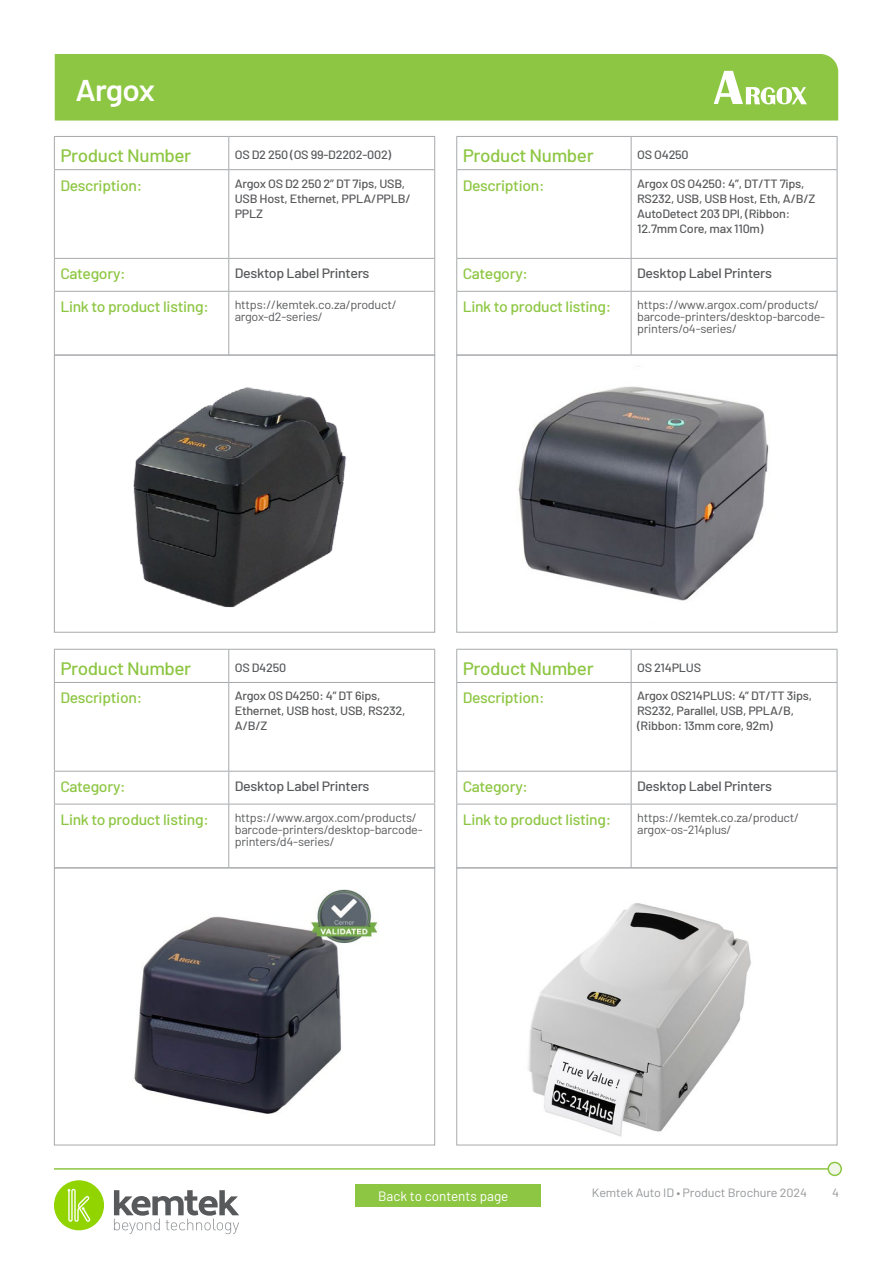
<style>
.page{position:relative;width:893px;height:1263px;background:#fff}
.page>*{position:absolute;margin:0;border:0;box-sizing:border-box;transform-origin:0 0}
.t1{font:600 30px "Barlow";letter-spacing:-.03em;color:#fff;scale:1.05 1}
.t2{font:500 18px "Barlow";letter-spacing:-.02em;color:#8dc642;scale:1.05 1}
.t3{font:500 15px "Barlow";letter-spacing:-.02em;color:#8dc642;scale:1.05 1}
.t4{font:500 13.5px "Barlow";letter-spacing:-.02em;color:#58595b;scale:1.05 1}
.t5{font:13.5px "Barlow";color:#fff}
.t6{font:500 12px/15px "Barlow";letter-spacing:-.02em;color:#58595b;scale:1.05 1}
.t7{font:12px/12px "Barlow";letter-spacing:-.02em;color:#58595b;scale:1.05 1}
.t8{font:12px "Barlow";letter-spacing:-.01em;color:#939598;scale:1.05 1}
</style>
<div class="page">
<svg style="left:114px;top:1190px;width:125px;height:44px"></svg>
<div style="left:54px;top:1180px;width:50px;height:50px;background:#91d400;border-radius:50%"></div>
<svg style="left:68px;top:1189px;width:23px;height:33px"></svg>
<hr style="left:54px;top:1168px;width:785px;height:2px;background:#8dc642">
<div style="left:828px;top:1162px;width:13px;height:13px;background:#f1f7e8;border-radius:50%"></div>
<div style="left:827px;top:1162px;width:15px;height:14px;border:2px solid #8dc642;border-radius:50%"></div>
<div style="left:55px;top:54px;width:783px;height:67px;background:#8dc642"></div>
<div style="left:355px;top:1185px;width:185px;height:22px;background:#8dc642"></div>
<img style="left:133px;top:387px;width:213px;height:221px">
<div style="left:54px;top:355px;width:381px;height:278px;border:1px solid #a7a9ac"></div>
<img style="left:134px;top:889px;width:244px;height:225px">
<div style="left:54px;top:867px;width:381px;height:278px;border:1px solid #a7a9ac"></div>
<img style="left:518px;top:366px;width:251px;height:235px">
<div style="left:456px;top:355px;width:381px;height:278px;border:1px solid #a7a9ac"></div>
<img style="left:528px;top:903px;width:223px;height:234px">
<div style="left:456px;top:867px;width:381px;height:278px;border:1px solid #a7a9ac"></div>
<hr style="left:54px;top:136px;width:175px;height:1px;background:#a7a9ac">
<hr style="left:54px;top:137px;width:1px;height:32px;background:#a7a9ac">
<hr style="left:229px;top:136px;width:206px;height:1px;background:#a7a9ac">
<hr style="left:228px;top:137px;width:1px;height:32px;background:#a7a9ac">
<hr style="left:434px;top:137px;width:1px;height:32px;background:#a7a9ac">
<hr style="left:54px;top:169px;width:175px;height:1px;background:#a7a9ac">
<hr style="left:54px;top:170px;width:1px;height:88px;background:#a7a9ac">
<hr style="left:229px;top:169px;width:206px;height:1px;background:#a7a9ac">
<hr style="left:228px;top:170px;width:1px;height:88px;background:#a7a9ac">
<hr style="left:434px;top:170px;width:1px;height:88px;background:#a7a9ac">
<hr style="left:54px;top:258px;width:175px;height:1px;background:#a7a9ac">
<hr style="left:54px;top:259px;width:1px;height:32px;background:#a7a9ac">
<hr style="left:229px;top:258px;width:206px;height:1px;background:#a7a9ac">
<hr style="left:228px;top:259px;width:1px;height:32px;background:#a7a9ac">
<hr style="left:434px;top:259px;width:1px;height:32px;background:#a7a9ac">
<hr style="left:54px;top:291px;width:175px;height:1px;background:#a7a9ac">
<hr style="left:54px;top:292px;width:1px;height:63px;background:#a7a9ac">
<hr style="left:229px;top:291px;width:206px;height:1px;background:#a7a9ac">
<hr style="left:228px;top:292px;width:1px;height:63px;background:#a7a9ac">
<hr style="left:434px;top:292px;width:1px;height:63px;background:#a7a9ac">
<hr style="left:54px;top:355px;width:175px;height:1px;background:#a7a9ac">
<hr style="left:229px;top:355px;width:206px;height:1px;background:#a7a9ac">
<hr style="left:54px;top:649px;width:175px;height:1px;background:#a7a9ac">
<hr style="left:54px;top:650px;width:1px;height:32px;background:#a7a9ac">
<hr style="left:229px;top:649px;width:206px;height:1px;background:#a7a9ac">
<hr style="left:228px;top:650px;width:1px;height:32px;background:#a7a9ac">
<hr style="left:434px;top:650px;width:1px;height:32px;background:#a7a9ac">
<hr style="left:54px;top:682px;width:175px;height:1px;background:#a7a9ac">
<hr style="left:54px;top:683px;width:1px;height:88px;background:#a7a9ac">
<hr style="left:229px;top:682px;width:206px;height:1px;background:#a7a9ac">
<hr style="left:228px;top:683px;width:1px;height:88px;background:#a7a9ac">
<hr style="left:434px;top:683px;width:1px;height:88px;background:#a7a9ac">
<hr style="left:54px;top:771px;width:175px;height:1px;background:#a7a9ac">
<hr style="left:54px;top:771px;width:1px;height:33px;background:#a7a9ac">
<hr style="left:229px;top:771px;width:206px;height:1px;background:#a7a9ac">
<hr style="left:228px;top:771px;width:1px;height:33px;background:#a7a9ac">
<hr style="left:434px;top:771px;width:1px;height:33px;background:#a7a9ac">
<hr style="left:54px;top:804px;width:175px;height:1px;background:#a7a9ac">
<hr style="left:54px;top:804px;width:1px;height:63px;background:#a7a9ac">
<hr style="left:229px;top:804px;width:206px;height:1px;background:#a7a9ac">
<hr style="left:228px;top:804px;width:1px;height:63px;background:#a7a9ac">
<hr style="left:434px;top:804px;width:1px;height:63px;background:#a7a9ac">
<hr style="left:54px;top:867px;width:175px;height:1px;background:#a7a9ac">
<hr style="left:229px;top:867px;width:206px;height:1px;background:#a7a9ac">
<hr style="left:456px;top:136px;width:175px;height:1px;background:#a7a9ac">
<hr style="left:456px;top:137px;width:1px;height:32px;background:#a7a9ac">
<hr style="left:631px;top:136px;width:206px;height:1px;background:#a7a9ac">
<hr style="left:631px;top:137px;width:1px;height:32px;background:#a7a9ac">
<hr style="left:837px;top:137px;width:1px;height:32px;background:#a7a9ac">
<hr style="left:456px;top:169px;width:175px;height:1px;background:#a7a9ac">
<hr style="left:456px;top:170px;width:1px;height:88px;background:#a7a9ac">
<hr style="left:631px;top:169px;width:206px;height:1px;background:#a7a9ac">
<hr style="left:631px;top:170px;width:1px;height:88px;background:#a7a9ac">
<hr style="left:837px;top:170px;width:1px;height:88px;background:#a7a9ac">
<hr style="left:456px;top:258px;width:175px;height:1px;background:#a7a9ac">
<hr style="left:456px;top:259px;width:1px;height:32px;background:#a7a9ac">
<hr style="left:631px;top:258px;width:206px;height:1px;background:#a7a9ac">
<hr style="left:631px;top:259px;width:1px;height:32px;background:#a7a9ac">
<hr style="left:837px;top:259px;width:1px;height:32px;background:#a7a9ac">
<hr style="left:456px;top:291px;width:175px;height:1px;background:#a7a9ac">
<hr style="left:456px;top:292px;width:1px;height:63px;background:#a7a9ac">
<hr style="left:631px;top:291px;width:206px;height:1px;background:#a7a9ac">
<hr style="left:631px;top:292px;width:1px;height:63px;background:#a7a9ac">
<hr style="left:837px;top:292px;width:1px;height:63px;background:#a7a9ac">
<hr style="left:456px;top:355px;width:175px;height:1px;background:#a7a9ac">
<hr style="left:631px;top:355px;width:206px;height:1px;background:#a7a9ac">
<hr style="left:456px;top:649px;width:175px;height:1px;background:#a7a9ac">
<hr style="left:456px;top:650px;width:1px;height:32px;background:#a7a9ac">
<hr style="left:631px;top:649px;width:206px;height:1px;background:#a7a9ac">
<hr style="left:631px;top:650px;width:1px;height:32px;background:#a7a9ac">
<hr style="left:837px;top:650px;width:1px;height:32px;background:#a7a9ac">
<hr style="left:456px;top:682px;width:175px;height:1px;background:#a7a9ac">
<hr style="left:456px;top:683px;width:1px;height:88px;background:#a7a9ac">
<hr style="left:631px;top:682px;width:206px;height:1px;background:#a7a9ac">
<hr style="left:631px;top:683px;width:1px;height:88px;background:#a7a9ac">
<hr style="left:837px;top:683px;width:1px;height:88px;background:#a7a9ac">
<hr style="left:456px;top:771px;width:175px;height:1px;background:#a7a9ac">
<hr style="left:456px;top:771px;width:1px;height:33px;background:#a7a9ac">
<hr style="left:631px;top:771px;width:206px;height:1px;background:#a7a9ac">
<hr style="left:631px;top:771px;width:1px;height:33px;background:#a7a9ac">
<hr style="left:837px;top:771px;width:1px;height:33px;background:#a7a9ac">
<hr style="left:456px;top:804px;width:175px;height:1px;background:#a7a9ac">
<hr style="left:456px;top:804px;width:1px;height:63px;background:#a7a9ac">
<hr style="left:631px;top:804px;width:206px;height:1px;background:#a7a9ac">
<hr style="left:631px;top:804px;width:1px;height:63px;background:#a7a9ac">
<hr style="left:837px;top:804px;width:1px;height:63px;background:#a7a9ac">
<hr style="left:456px;top:867px;width:175px;height:1px;background:#a7a9ac">
<hr style="left:631px;top:867px;width:206px;height:1px;background:#a7a9ac">
<svg style="left:714px;top:71px;width:93px;height:33px"></svg>
<h1 class="t1" style="left:75px;top:68px;width:77px">Argox</h1>
<h2 class="t2" style="left:60px;top:142px;width:126px">Product Number</h2>
<p class="t6" style="left:235px;top:146px;width:151px">OS D2 250 (OS 99-D2202-002)</p>
<p class="t3" style="left:60px;top:174px;width:79px">Description:</p>
<p class="t6" style="left:235px;top:175px;width:169px">Argox OS D2 250 2” DT 7ips, USB,<br>USB Host, Ethernet, PPLA/PPLB/<br>PPLZ</p>
<p class="t3" style="left:60px;top:263px;width:64px">Category:</p>
<p class="t4" style="left:235px;top:263px;width:130px">Desktop Label Printers</p>
<p class="t3" style="left:60px;top:296px;width:143px">Link to product listing:</p>
<p class="t7" style="left:235px;top:298px;width:156px">https://kemtek.co.za/product/ argox-d2-series/</p>
<h2 class="t2" style="left:463px;top:142px;width:126px">Product Number</h2>
<p class="t6" style="left:637px;top:146px;width:51px">OS O4250</p>
<p class="t3" style="left:463px;top:174px;width:79px">Description:</p>
<p class="t6" style="left:637px;top:175px;width:171px">Argox OS O4250: 4”, DT/TT 7ips,<br>RS232, USB, USB Host, Eth, A/B/Z<br>AutoDetect 203 DPI, (Ribbon:<br>12.7mm Core, max 110m)</p>
<p class="t3" style="left:463px;top:263px;width:64px">Category:</p>
<p class="t4" style="left:637px;top:263px;width:130px">Desktop Label Printers</p>
<p class="t3" style="left:463px;top:296px;width:143px">Link to product listing:</p>
<p class="t7" style="left:637px;top:298px;width:180px">https://www.argox.com/products/ barcode-printers/desktop-barcode&shy;printers/o4-series/</p>
<h2 class="t2" style="left:60px;top:655px;width:126px">Product Number</h2>
<p class="t6" style="left:235px;top:659px;width:51px">OS D4250</p>
<p class="t3" style="left:60px;top:687px;width:79px">Description:</p>
<p class="t6" style="left:235px;top:688px;width:164px">Argox OS D4250: 4” DT 6ips,<br>Ethernet, USB host, USB, RS232,<br>A/B/Z</p>
<p class="t3" style="left:60px;top:776px;width:64px">Category:</p>
<p class="t4" style="left:235px;top:776px;width:130px">Desktop Label Printers</p>
<p class="t3" style="left:60px;top:809px;width:143px">Link to product listing:</p>
<p class="t7" style="left:235px;top:811px;width:180px">https://www.argox.com/products/ barcode-printers/desktop-barcode&shy;printers/d4-series/</p>
<h2 class="t2" style="left:463px;top:655px;width:126px">Product Number</h2>
<p class="t6" style="left:637px;top:659px;width:62px">OS 214PLUS</p>
<p class="t3" style="left:463px;top:687px;width:79px">Description:</p>
<p class="t6" style="left:637px;top:688px;width:168px">Argox OS214PLUS: 4” DT/TT 3ips,<br>RS232, Parallel, USB, PPLA/B, (Ribbon: 13mm core, 92m)</p>
<p class="t3" style="left:463px;top:776px;width:64px">Category:</p>
<p class="t4" style="left:637px;top:776px;width:130px">Desktop Label Printers</p>
<p class="t3" style="left:463px;top:809px;width:143px">Link to product listing:</p>
<p class="t7" style="left:637px;top:811px;width:156px">https://kemtek.co.za/product/ argox-os-214plus/</p>
<p class="t5" style="left:378px;top:1186px;width:132px">Back to contents page</p>
<p class="t8" style="left:592px;top:1184px;width:206px">Kemtek Auto ID • Product Brochure 2024</p>
<p class="t8" style="left:832px;top:1184px;width:8px">4</p>
</div>
